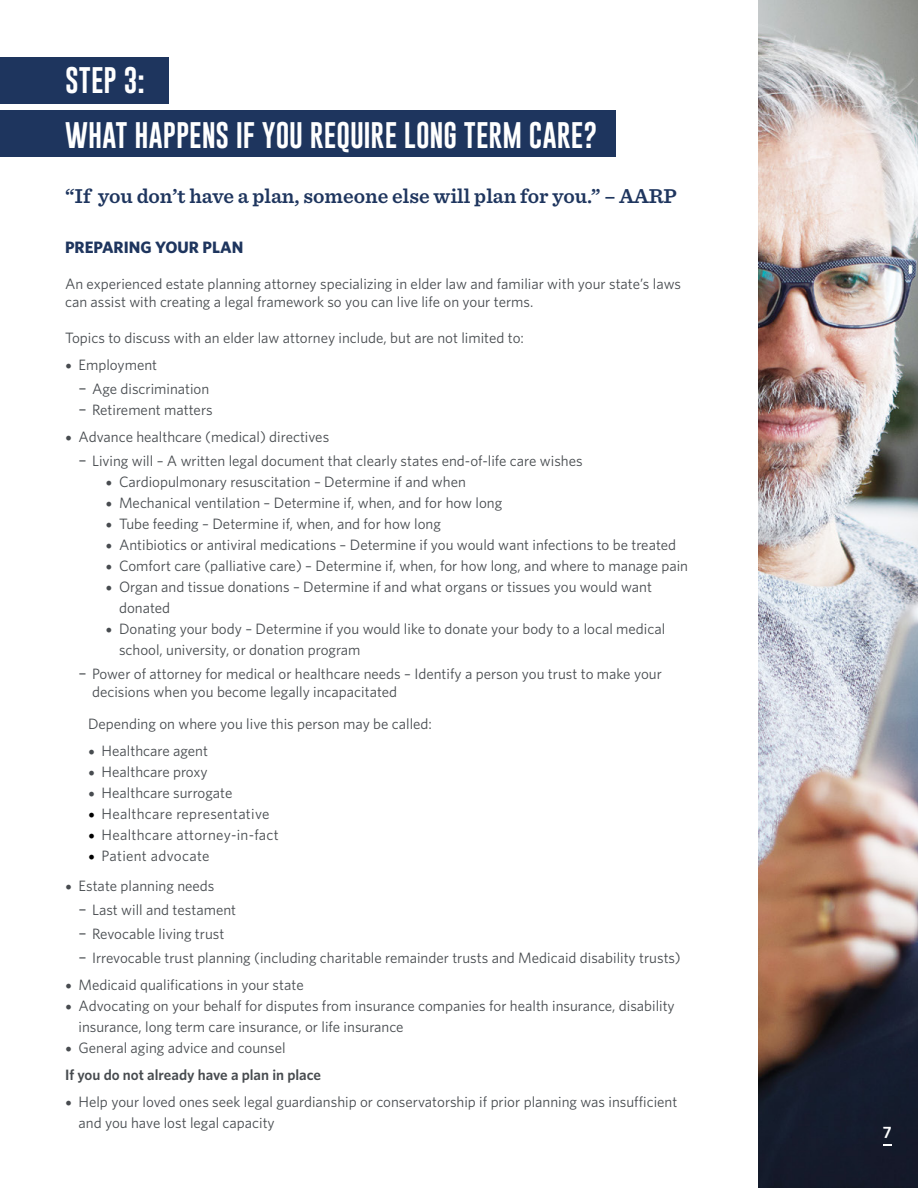
<style>
.page{position:relative;width:918px;height:1188px;background:#fff}
.page>*{position:absolute;margin:0;border:0;box-sizing:border-box;transform-origin:0 0}
.t1{font:27px/55.1px "Gobold";color:#fff}
.t2{font:600 21px "Sentinel";color:#1e355e}
.t3{font:700 16.5px "Whitney";color:#1e355e}
.t4{font:600 16.5px "Whitney";color:#fff}
.t5{font:15px/21px "Whitney";color:#474b4f}
.t6{font:15px "Whitney";letter-spacing:.02em;color:#474b4f}
.t7{font:600 15px/27px "Whitney";color:#474b4f}
.s1{font-family:"Minion Pro";font-size:18px}
.s2{font-size:18px}
.s3{font-family:"Minion Pro";font-size:18px;color:#000}
.s4{font-family:"Minion Pro";font-weight:400;font-size:18px}
.s5{font-weight:400}
</style>
<div class="page">
<img style="left:758px;top:0;width:160px;height:1188px">
<div style="left:0;top:57px;width:168px;height:46px;background:#1e355e"></div>
<div style="left:0;top:111px;width:616px;height:46px;background:#1e355e"></div>
<svg style="left:883px;top:1144px;width:9px;height:2px"></svg>
<h1 class="t1" style="left:65px;top:53px;width:534px">STEP 3:<br>WHAT HAPPENS IF YOU REQUIRE LONG TERM CARE?</h1>
<h2 class="t2" style="left:65px;top:180px;width:613px">“If you don’t have a plan, someone else will plan for you.” – AARP</h2>
<p class="t3" style="left:65px;top:237px;width:180px">PREPARING YOUR PLAN</p>
<p class="t5" style="left:65px;top:275px;width:617px;line-height:18px">An experienced estate planning attorney specializing in elder law and familiar with your state’s laws can assist with creating a legal framework so you can live life on your terms.</p>
<p class="t5" style="left:65px;top:327px;width:460px">Topics to discuss with an elder law attorney include, but are not limited to:</p>
<p class="t5" style="left:65px;top:354px;width:94px"><span class="s1">•</span> Employment</p>
<p class="t5" style="left:79px;top:378px;width:132px"><span class="s2">–</span> Age discrimination</p>
<p class="t5" style="left:79px;top:399px;width:136px"><span class="s2">–</span> Retirement matters</p>
<p class="t5" style="left:65px;top:426px;width:266px"><span class="s1">•</span> Advance healthcare (medical) directives</p>
<p class="t5" style="left:79px;top:450px;width:506px"><span class="s2">–</span> Living will – A written legal document that clearly states end-of-life care wishes</p>
<p class="t5" style="left:106px;top:471px;width:362px"><span class="s1">•</span> Cardiopulmonary resuscitation – Determine if and when</p>
<p class="t5" style="left:106px;top:492px;width:398px"><span class="s1">•</span> Mechanical ventilation – Determine if, when, and for how long</p>
<p class="t5" style="left:106px;top:513px;width:337px"><span class="s1">•</span> Tube feeding – Determine if, when, and for how long</p>
<p class="t5" style="left:106px;top:534px;width:572px"><span class="s1">•</span> Antibiotics or antiviral medications – Determine if you would want infections to be treated</p>
<p class="t5" style="left:106px;top:555px;width:584px"><span class="s1">•</span> Comfort care (palliative care) – Determine if, when, for how long, and where to manage pain</p>
<p class="t5" style="left:119px;top:576px;width:535px;text-indent:-14px"><span class="s1">•</span> Organ and tissue donations – Determine if and what organs or tissues you would want donated</p>
<p class="t5" style="left:119px;top:618px;width:548px;text-indent:-14px"><span class="s1">•</span> Donating your body – Determine if you would like to donate your body to a local medical school, university, or donation program</p>
<p class="t5" style="left:92px;top:665px;width:571px;line-height:18px;text-indent:-14px"><span class="s2">–</span> Power of attorney for medical or healthcare needs – Identify a person you trust to make your decisions when you become legally incapacitated</p>
<p class="t5" style="left:88px;top:713px;width:345px">Depending on where you live this person may be called:</p>
<p class="t5" style="left:88px;top:740px;width:121px"><span class="s1">•</span> Healthcare agent</p>
<p class="t5" style="left:88px;top:761px;width:121px"><span class="s1">•</span> Healthcare proxy</p>
<p class="t5" style="left:88px;top:782px;width:146px"><span class="s1">•</span> Healthcare surrogate</p>
<p class="t6" style="left:88px;top:804px;width:183px"><span class="s3">•</span> Healthcare representative</p>
<p class="t6" style="left:88px;top:825px;width:192px"><span class="s3">•</span> Healthcare attorney-in-fact</p>
<p class="t6" style="left:88px;top:846px;width:123px"><span class="s3">•</span> Patient advocate</p>
<p class="t5" style="left:65px;top:875px;width:151px"><span class="s1">•</span> Estate planning needs</p>
<p class="t5" style="left:79px;top:899px;width:159px"><span class="s2">–</span> Last will and testament</p>
<p class="t5" style="left:79px;top:923px;width:147px"><span class="s2">–</span> Revocable living trust</p>
<p class="t5" style="left:79px;top:947px;width:604px"><span class="s2">–</span> Irrevocable trust planning (including charitable remainder trusts and Medicaid disability trusts)</p>
<p class="t5" style="left:65px;top:974px;width:240px"><span class="s1">•</span> Medicaid qualifications in your state</p>
<p class="t5" style="left:79px;top:995px;width:598px;text-indent:-14px"><span class="s1">•</span> Advocating on your behalf for disputes from insurance companies for health insurance, disability insurance, long term care insurance, or life insurance</p>
<p class="t7" style="left:65px;top:1034px;width:258px"><span class="s4">•</span> <span class="s5">General aging advice and counsel<br></span>If you do not already have a plan in place</p>
<p class="t5" style="left:79px;top:1091px;width:600px;text-indent:-14px"><span class="s1">•</span> Help your loved ones seek legal guardianship or conservatorship if prior planning was insufficient and you have lost legal capacity</p>
<p class="t4" style="left:883px;top:1121px;width:10px">7</p>
</div>
